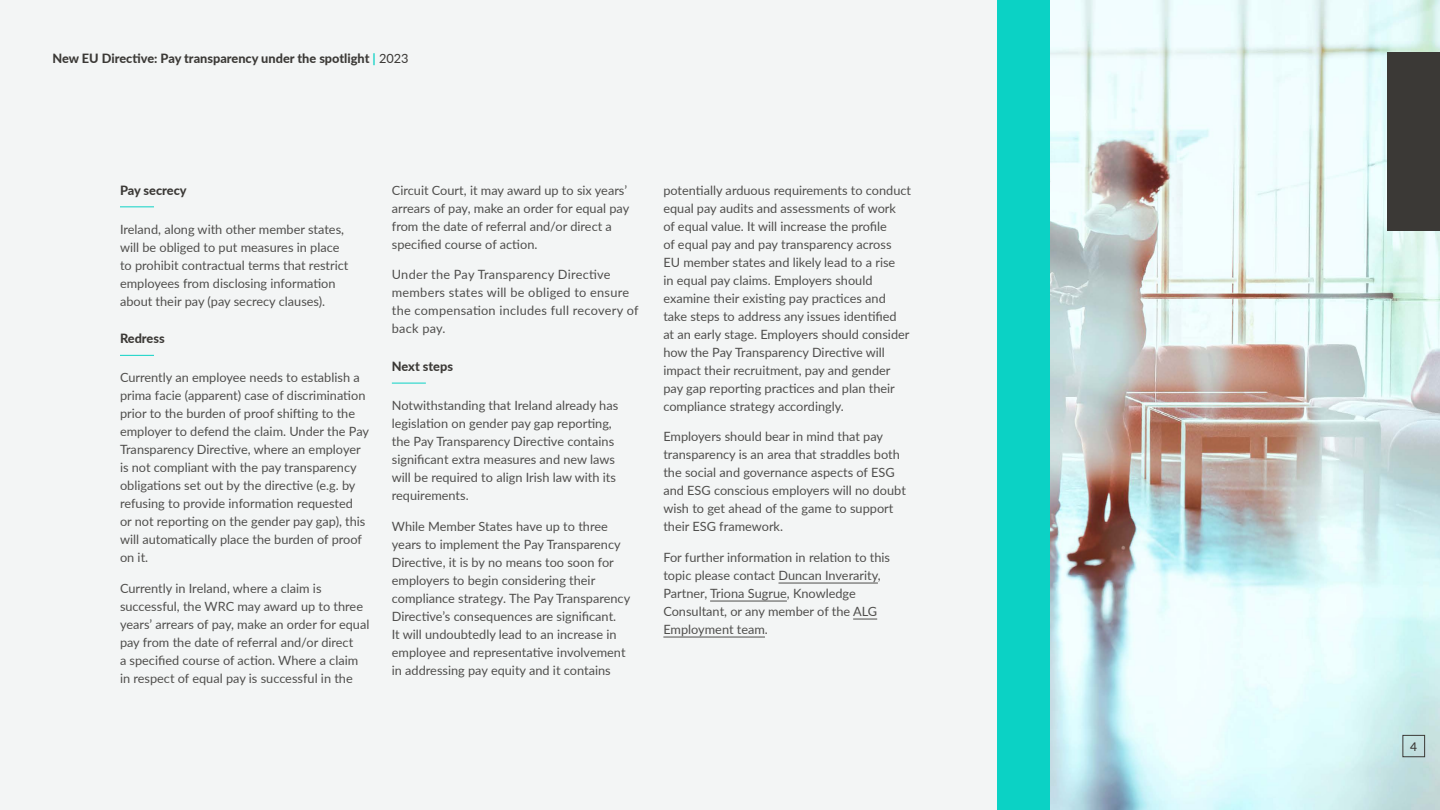
<style>
.page{position:relative;width:1440px;height:810px;background:#fff}
.page>*{position:absolute;margin:0;border:0;box-sizing:border-box;transform-origin:0 0}
.t1{font:12.75px/18px "Lato";color:#4f4e4c}
.t2{font:12.75px/18px "Lato";letter-spacing:.02em;color:#4f4e4c}
.t3{font:800 12.75px "Lato";color:#3b3936}
.t4{font:500 12px "Lato";color:#3b3936}
.s1{font-weight:700;color:#0bd2c5}
.s2{font-weight:400}
</style>
<div class="page">
<img style="left:1050px;top:0;width:390px;height:810px">
<div style="left:1388px;top:52px;width:52px;height:179px;background:#3b3936"></div>
<div style="left:0;top:0;width:1024px;height:810px;background:#f3f5f5"></div>
<div style="left:1402px;top:735px;width:23px;height:22px;border:1px solid #3b3936"></div>
<div style="left:998px;top:0;width:52px;height:810px;background:#0bd2c5"></div>
<svg style="left:120px;top:207px;width:34px;height:1px"></svg>
<svg style="left:120px;top:355px;width:34px;height:1px"></svg>
<svg style="left:392px;top:383px;width:34px;height:1px"></svg>
<hr style="left:778px;top:583px;width:100px;height:1px;background:#4f4e4c">
<hr style="left:710px;top:601px;width:77px;height:1px;background:#4f4e4c">
<svg style="left:853px;top:619px;width:24px;height:1px"></svg>
<hr style="left:663px;top:637px;width:102px;height:1px;background:#4f4e4c">
<p class="t3" style="left:52px;top:49px;width:358px">New EU Directive: Pay transparency under the spotlight <span class="s1">|</span> <span class="s2">2023</span></p>
<p class="t3" style="left:120px;top:180px;width:68px">Pay secrecy</p>
<p class="t1" style="left:120px;top:219px;width:230px">Ireland, along with other member states, will be obliged to put measures in place to prohibit contractual terms that restrict employees from disclosing information about their pay (pay secrecy clauses).</p>
<p class="t3" style="left:120px;top:329px;width:46px">Redress</p>
<p class="t1" style="left:120px;top:368px;width:251px">Currently an employee needs to establish a prima facie (apparent) case of discrimination prior to the burden of proof shifting to the employer to defend the claim. Under the Pay Transparency Directive, where an employer is not compliant with the pay transparency obligations set out by the directive (e.g. by refusing to provide information requested<br>or not reporting on the gender pay gap), this will automatically place the burden of proof on it.</p>
<p class="t1" style="left:120px;top:579px;width:251px">Currently in Ireland, where a claim is successful, the WRC may award up to three years’ arrears of pay, make an order for equal pay from the date of referral and/or direct<br>a specified course of action. Where a claim in respect of equal pay is successful in the</p>
<p class="t1" style="left:392px;top:180px;width:239px">Circuit Court, it may award up to six years’ arrears of pay, make an order for equal pay from the date of referral and/or direct a specified course of action.</p>
<p class="t2" style="left:392px;top:265px;width:248px">Under the Pay Transparency Directive members states will be obliged to ensure the compensation includes full recovery of back pay.</p>
<p class="t3" style="left:392px;top:357px;width:63px">Next steps</p>
<p class="t1" style="left:392px;top:396px;width:228px">Notwithstanding that Ireland already has legislation on gender pay gap reporting, the Pay Transparency Directive contains significant extra measures and new laws will be required to align Irish law with its requirements.</p>
<p class="t1" style="left:392px;top:516px;width:240px">While Member States have up to three years to implement the Pay Transparency Directive, it is by no means too soon for employers to begin considering their compliance strategy. The Pay Transparency Directive’s consequences are significant.<br>It will undoubtedly lead to an increase in employee and representative involvement in addressing pay equity and it contains</p>
<p class="t1" style="left:663px;top:180px;width:249px">potentially arduous requirements to conduct equal pay audits and assessments of work<br>of equal value. It will increase the profile<br>of equal pay and pay transparency across EU member states and likely lead to a rise<br>in equal pay claims. Employers should examine their existing pay practices and take steps to address any issues identified<br>at an early stage. Employers should consider how the Pay Transparency Directive will impact their recruitment, pay and gender pay gap reporting practices and plan their compliance strategy accordingly.</p>
<p class="t1" style="left:663px;top:427px;width:244px">Employers should bear in mind that pay transparency is an area that straddles both the social and governance aspects of ESG and ESG conscious employers will no doubt wish to get ahead of the game to support their ESG framework.</p>
<p class="t1" style="left:663px;top:548px;width:228px">For further information in relation to this topic please contact Duncan Inverarity, Partner, Triona Sugrue, Knowledge Consultant, or any member of the ALG Employment team.</p>
<p class="t4" style="left:1410px;top:738px;width:8px">4</p>
</div>
